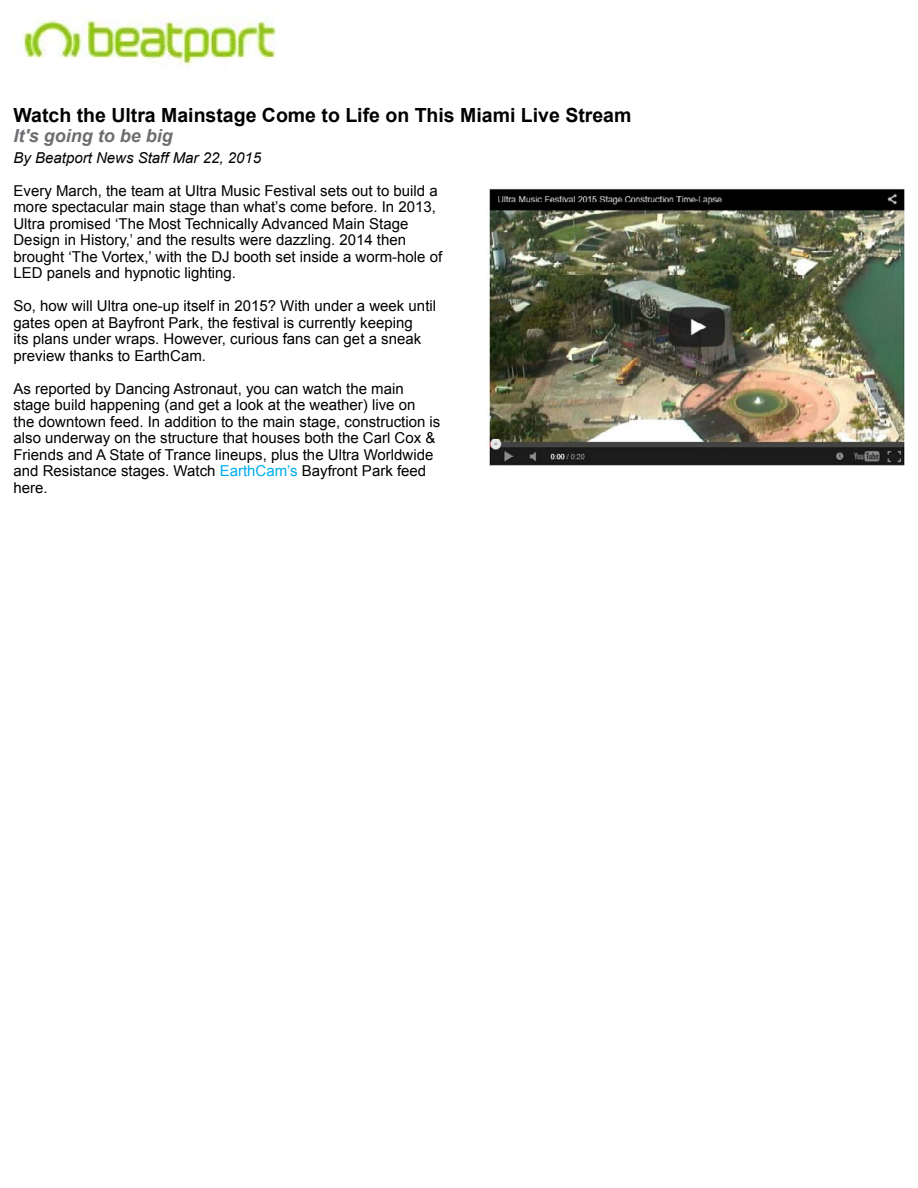
<style>
.page{position:relative;width:918px;height:1188px;background:#fff}
.page>*{position:absolute;margin:0;border:0;box-sizing:border-box;transform-origin:0 0}
.t1{font:700 19.5px "Arial";color:#000}
.t2{font:italic 700 18px "Arial";color:#6d6e71}
.t3{font:15px/16.5px "Arial";color:#000}
.t4{font:italic 15px "Arial";color:#000}
.s1{color:#00aeef}
</style>
<div class="page">
<img style="left:487px;top:188px;width:417px;height:278px">
<img style="left:14px;top:12px;width:263px;height:53px">
<h1 class="t1" style="left:14px;top:102px;width:619px">Watch the Ultra Mainstage Come to Life on This Miami Live Stream</h1>
<p class="t2" style="left:14px;top:123px;width:161px">It's going to be big</p>
<p class="t4" style="left:14px;top:148px;width:249px">By Beatport News Staff Mar 22, 2015</p>
<p class="t3" style="left:14px;top:182px;width:430px">Every March, the team at Ultra Music Festival sets out to build a more spectacular main stage than what’s come before. In 2013, Ultra promised ‘The Most Technically Advanced Main Stage Design in History,’ and the results were dazzling. 2014 then brought ‘The Vortex,’ with the DJ booth set inside a worm-hole of LED panels and hypnotic lighting.</p>
<p class="t3" style="left:14px;top:298px;width:424px">So, how will Ultra one-up itself in 2015? With under a week until gates open at Bayfront Park, the festival is currently keeping<br>its plans under wraps. However, curious fans can get a sneak preview thanks to EarthCam.</p>
<p class="t3" style="left:14px;top:380px;width:428px">As reported by Dancing Astronaut, you can watch the main stage build happening (and get a look at the weather) live on<br>the downtown feed. In addition to the main stage, construction is also underway on the structure that houses both the Carl Cox &amp; Friends and A State of Trance lineups, plus the Ultra Worldwide and Resistance stages. Watch <span class="s1">EarthCam’s</span> Bayfront Park feed here.</p>
</div>
